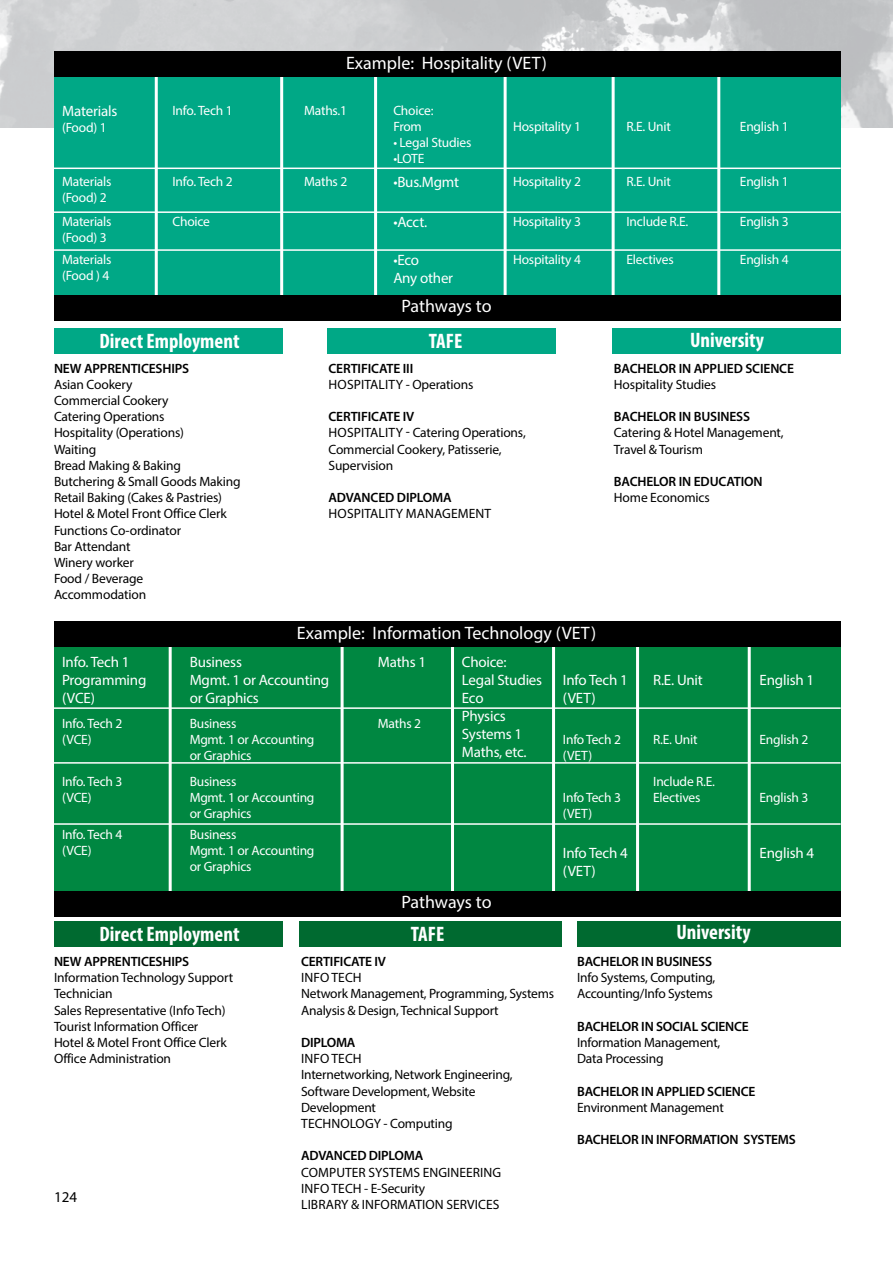
<style>
.page{position:relative;width:893px;height:1263px;background:#fff}
.page>*{position:absolute;margin:0;border:0;box-sizing:border-box;transform-origin:0 0}
.t1{font:700 condensed 21px "Myriad Pro";color:#fff}
.t2{font:18px "Myriad Pro";color:#fff}
.t3{font:15px/18px "Myriad Pro";letter-spacing:-.015em;color:#fff}
.t4{font:15px "Myriad Pro";color:#000}
.t5{font:13.5px/16.2px "Myriad Pro";letter-spacing:-.01em;color:#000}
.t6{font:13.5px/16.2px "Myriad Pro";letter-spacing:-.015em;color:#fff}
.t7{font:600 13.5px "Myriad Pro";letter-spacing:-.015em;color:#000}
</style>
<div class="page">
<img style="left:0;top:0;width:893px;height:128px">
<div style="left:54px;top:76px;width:787px;height:224px;background:#00a886"></div>
<div style="left:54px;top:646px;width:787px;height:249px;background:#008741"></div>
<hr style="left:155px;top:66px;width:3px;height:237px;background:#fff">
<hr style="left:280px;top:67px;width:3px;height:234px;background:#fff">
<hr style="left:374px;top:64px;width:3px;height:239px;background:#fff">
<hr style="left:717px;top:64px;width:3px;height:237px;background:#fff">
<hr style="left:504px;top:61px;width:3px;height:239px;background:#fff">
<hr style="left:612px;top:64px;width:3px;height:239px;background:#fff">
<div style="left:54px;top:51px;width:787px;height:26px;background:#000"></div>
<div style="left:54px;top:921px;width:228px;height:26px;background:#006a30"></div>
<div style="left:577px;top:921px;width:263px;height:26px;background:#006a30"></div>
<div style="left:54px;top:295px;width:787px;height:26px;background:#000"></div>
<div style="left:327px;top:328px;width:228px;height:26px;background:#00a886"></div>
<hr style="left:169px;top:640px;width:3px;height:259px;background:#fff">
<hr style="left:341px;top:641px;width:3px;height:260px;background:#fff">
<hr style="left:451px;top:638px;width:3px;height:261px;background:#fff">
<hr style="left:748px;top:638px;width:3px;height:269px;background:#fff">
<hr style="left:552px;top:637px;width:3px;height:267px;background:#fff">
<hr style="left:636px;top:638px;width:3px;height:269px;background:#fff">
<div style="left:612px;top:328px;width:228px;height:26px;background:#00a886"></div>
<div style="left:54px;top:328px;width:228px;height:26px;background:#00a886"></div>
<div style="left:54px;top:621px;width:787px;height:26px;background:#000"></div>
<div style="left:54px;top:891px;width:787px;height:26px;background:#000"></div>
<div style="left:300px;top:921px;width:262px;height:26px;background:#006a30"></div>
<hr style="left:54px;top:168px;width:787px;height:1px;background:#fff">
<hr style="left:54px;top:249px;width:787px;height:2px;background:#fff">
<hr style="left:54px;top:211px;width:787px;height:2px;background:#fff">
<hr style="left:54px;top:707px;width:787px;height:2px;background:#fff">
<hr style="left:54px;top:762px;width:787px;height:2px;background:#fff">
<hr style="left:54px;top:823px;width:787px;height:2px;background:#fff">
<p class="t3" style="left:62px;top:102px;width:57px">Materials</p>
<p class="t6" style="left:62px;top:119px;width:46px">(Food) 1</p>
<h2 class="t2" style="left:346px;top:52px;width:202px">Example: Hospitality (VET)</h2>
<p class="t6" style="left:173px;top:102px;width:62px">Info. Tech 1</p>
<p class="t6" style="left:304px;top:102px;width:44px">Maths.1</p>
<p class="t6" style="left:393px;top:102px;width:42px">Choice:<br>From</p>
<p class="t6" style="left:393px;top:134px;width:80px">• Legal Studies</p>
<p class="t6" style="left:393px;top:150px;width:33px">•LOTE</p>
<p class="t6" style="left:513px;top:118px;width:69px">Hospitality 1</p>
<p class="t6" style="left:626px;top:118px;width:46px">R.E. Unit</p>
<p class="t6" style="left:740px;top:118px;width:50px">English 1</p>
<p class="t6" style="left:62px;top:173px;width:51px">Materials (Food) 2</p>
<p class="t6" style="left:173px;top:173px;width:62px">Info. Tech 2</p>
<p class="t6" style="left:304px;top:173px;width:45px">Maths 2</p>
<p class="t3" style="left:393px;top:173px;width:67px">•Bus.Mgmt</p>
<p class="t6" style="left:513px;top:173px;width:69px">Hospitality 2</p>
<p class="t6" style="left:626px;top:173px;width:46px">R.E. Unit</p>
<p class="t6" style="left:740px;top:173px;width:50px">English 1</p>
<p class="t6" style="left:62px;top:213px;width:51px">Materials (Food) 3</p>
<p class="t6" style="left:173px;top:213px;width:39px">Choice</p>
<p class="t3" style="left:393px;top:213px;width:35px">•Acct.</p>
<p class="t6" style="left:513px;top:213px;width:69px">Hospitality 3</p>
<p class="t6" style="left:626px;top:213px;width:63px">Include R.E.</p>
<p class="t6" style="left:740px;top:213px;width:50px">English 3</p>
<p class="t6" style="left:62px;top:251px;width:51px">Materials (Food ) 4</p>
<p class="t3" style="left:393px;top:251px;width:61px">•Eco<br>Any other</p>
<p class="t6" style="left:513px;top:251px;width:69px">Hospitality 4</p>
<p class="t6" style="left:626px;top:251px;width:49px">Electives</p>
<p class="t6" style="left:740px;top:251px;width:50px">English 4</p>
<h2 class="t2" style="left:401px;top:295px;width:92px">Pathways to</h2>
<h1 class="t1" style="left:99px;top:328px;width:142px">Direct Employment</h1>
<h1 class="t1" style="left:429px;top:328px;width:35px">TAFE</h1>
<h1 class="t1" style="left:690px;top:326px;width:76px">University</h1>
<p class="t7" style="left:54px;top:359px;width:137px">NEW APPRENTICESHIPS</p>
<p class="t5" style="left:54px;top:376px;width:188px">Asian Cookery<br>Commercial Cookery<br>Catering Operations<br>Hospitality (Operations)<br>Waiting<br>Bread Making &amp; Baking<br>Butchering &amp; Small Goods Making<br>Retail Baking (Cakes &amp; Pastries)<br>Hotel &amp; Motel Front Office Clerk<br>Functions Co-ordinator<br>Bar Attendant<br>Winery worker<br>Food / Beverage<br>Accommodation</p>
<p class="t7" style="left:328px;top:359px;width:86px">CERTIFICATE III</p>
<p class="t5" style="left:329px;top:376px;width:16px">Hospitality</p>
<p class="t5" style="left:406px;top:376px;width:69px">- Operations</p>
<p class="t7" style="left:328px;top:408px;width:87px">CERTIFICATE IV</p>
<p class="t5" style="left:329px;top:425px;width:16px">Hospitality</p>
<p class="t7" style="left:614px;top:359px;width:182px">BACHELOR IN APPLIED SCIENCE</p>
<p class="t5" style="left:614px;top:376px;width:104px">Hospitality Studies</p>
<p class="t7" style="left:614px;top:408px;width:138px">BACHELOR IN BUSINESS</p>
<p class="t5" style="left:614px;top:425px;width:171px">Catering &amp; Hotel Management,<br>Travel &amp; Tourism</p>
<p class="t7" style="left:614px;top:473px;width:150px">BACHELOR IN EDUCATION</p>
<p class="t5" style="left:614px;top:489px;width:97px">Home Economics</p>
<p class="t5" style="left:328px;top:425px;width:199px;text-indent:77px">- Catering Operations,<br>Commercial Cookery, Patisserie,<br>Supervision</p>
<p class="t7" style="left:328px;top:489px;width:125px">ADVANCED DIPLOMA</p>
<p class="t5" style="left:329px;top:506px;width:16px">Hospitality</p>
<p class="t5" style="left:406px;top:506px;width:21px">Management</p>
<h2 class="t2" style="left:297px;top:622px;width:301px">Example: Information Technology (VET)</h2>
<p class="t3" style="left:62px;top:652px;width:86px">Info. Tech 1<br>Programming (VCE)</p>
<p class="t3" style="left:190px;top:652px;width:141px">Business<br>Mgmt. 1 or Accounting or Graphics</p>
<p class="t3" style="left:378px;top:652px;width:50px">Maths 1</p>
<p class="t3" style="left:462px;top:652px;width:82px">Choice:<br>Legal Studies<br>Eco<br>Physics<br>Systems 1<br>Maths, etc.</p>
<p class="t6" style="left:62px;top:715px;width:62px">Info. Tech 2 (VCE)</p>
<p class="t6" style="left:190px;top:715px;width:126px">Business<br>Mgmt. 1 or Accounting or Graphics</p>
<p class="t6" style="left:378px;top:715px;width:45px">Maths 2</p>
<p class="t6" style="left:62px;top:773px;width:62px">Info. Tech 3 (VCE)</p>
<p class="t6" style="left:190px;top:773px;width:126px">Business<br>Mgmt. 1 or Accounting or Graphics</p>
<p class="t6" style="left:62px;top:826px;width:62px">Info. Tech 4 (VCE)</p>
<p class="t6" style="left:190px;top:826px;width:126px">Business<br>Mgmt. 1 or Accounting or Graphics</p>
<h2 class="t2" style="left:401px;top:891px;width:92px">Pathways to</h2>
<p class="t3" style="left:563px;top:670px;width:66px">Info Tech 1 (VET)</p>
<p class="t3" style="left:653px;top:670px;width:51px">R.E. Unit</p>
<p class="t3" style="left:759px;top:670px;width:56px">English 1</p>
<p class="t6" style="left:563px;top:731px;width:60px">Info Tech 2 (VET)</p>
<p class="t6" style="left:653px;top:731px;width:46px">R.E. Unit</p>
<p class="t6" style="left:759px;top:731px;width:50px">English 2</p>
<p class="t6" style="left:563px;top:789px;width:60px">Info Tech 3 (VET)</p>
<p class="t6" style="left:653px;top:773px;width:63px">Include R.E.<br>Electives</p>
<p class="t6" style="left:759px;top:789px;width:50px">English 3</p>
<p class="t3" style="left:563px;top:843px;width:66px">Info Tech 4 (VET)</p>
<p class="t3" style="left:759px;top:843px;width:56px">English 4</p>
<h1 class="t1" style="left:99px;top:920px;width:142px">Direct Employment</h1>
<h1 class="t1" style="left:411px;top:920px;width:35px">TAFE</h1>
<h1 class="t1" style="left:676px;top:919px;width:76px">University</h1>
<p class="t7" style="left:54px;top:953px;width:137px">NEW APPRENTICESHIPS</p>
<p class="t5" style="left:54px;top:969px;width:181px">Information Technology Support<br>Technician<br>Sales Representative (Info Tech)<br>Tourist Information Officer<br>Hotel &amp; Motel Front Office Clerk<br>Office Administration</p>
<p class="t7" style="left:301px;top:953px;width:86px">CERTIFICATE IV</p>
<p class="t5" style="left:301px;top:969px;width:13px">Info</p>
<p class="t7" style="left:577px;top:953px;width:136px">BACHELOR IN BUSINESS</p>
<p class="t5" style="left:577px;top:969px;width:140px">Info Systems, Computing,<br>Accounting/Info Systems</p>
<p class="t7" style="left:577px;top:1018px;width:173px">BACHELOR IN SOCIAL SCIENCE</p>
<p class="t5" style="left:577px;top:1034px;width:145px">Information Management,<br>Data Processing</p>
<p class="t7" style="left:577px;top:1082px;width:180px">BACHELOR IN APPLIED SCIENCE</p>
<p class="t5" style="left:577px;top:1099px;width:148px">Environment Management</p>
<p class="t7" style="left:577px;top:1131px;width:220px">BACHELOR IN INFORMATION SYSTEMS</p>
<p class="t5" style="left:301px;top:969px;width:255px;text-indent:30px">Tech<br>Network Management, Programming, Systems<br>Analysis &amp; Design, Technical Support</p>
<p class="t7" style="left:301px;top:1034px;width:56px">DIPLOMA</p>
<p class="t5" style="left:301px;top:1050px;width:13px">Info</p>
<p class="t5" style="left:301px;top:1050px;width:213px;text-indent:30px">Tech<br>Internetworking, Network Engineering,<br>Software Development, Website<br>Development<br>Technology</p>
<p class="t5" style="left:384px;top:1115px;width:70px">- Computing</p>
<p class="t7" style="left:301px;top:1147px;width:124px">ADVANCED DIPLOMA</p>
<p class="t5" style="left:301px;top:1164px;width:16px">Computer</p>
<p class="t5" style="left:369px;top:1164px;width:15px">Systems</p>
<p class="t5" style="left:423px;top:1164px;width:15px">Engineering</p>
<p class="t5" style="left:301px;top:1180px;width:13px">Info</p>
<p class="t5" style="left:332px;top:1180px;width:95px">Tec H - E-Security</p>
<p class="t5" style="left:301px;top:1196px;width:14px">Library</p>
<p class="t5" style="left:351px;top:1196px;width:23px">&amp;Information</p>
<p class="t5" style="left:446px;top:1196px;width:15px">Services</p>
<p class="t4" style="left:54px;top:1187px;width:25px">124</p>
</div>
